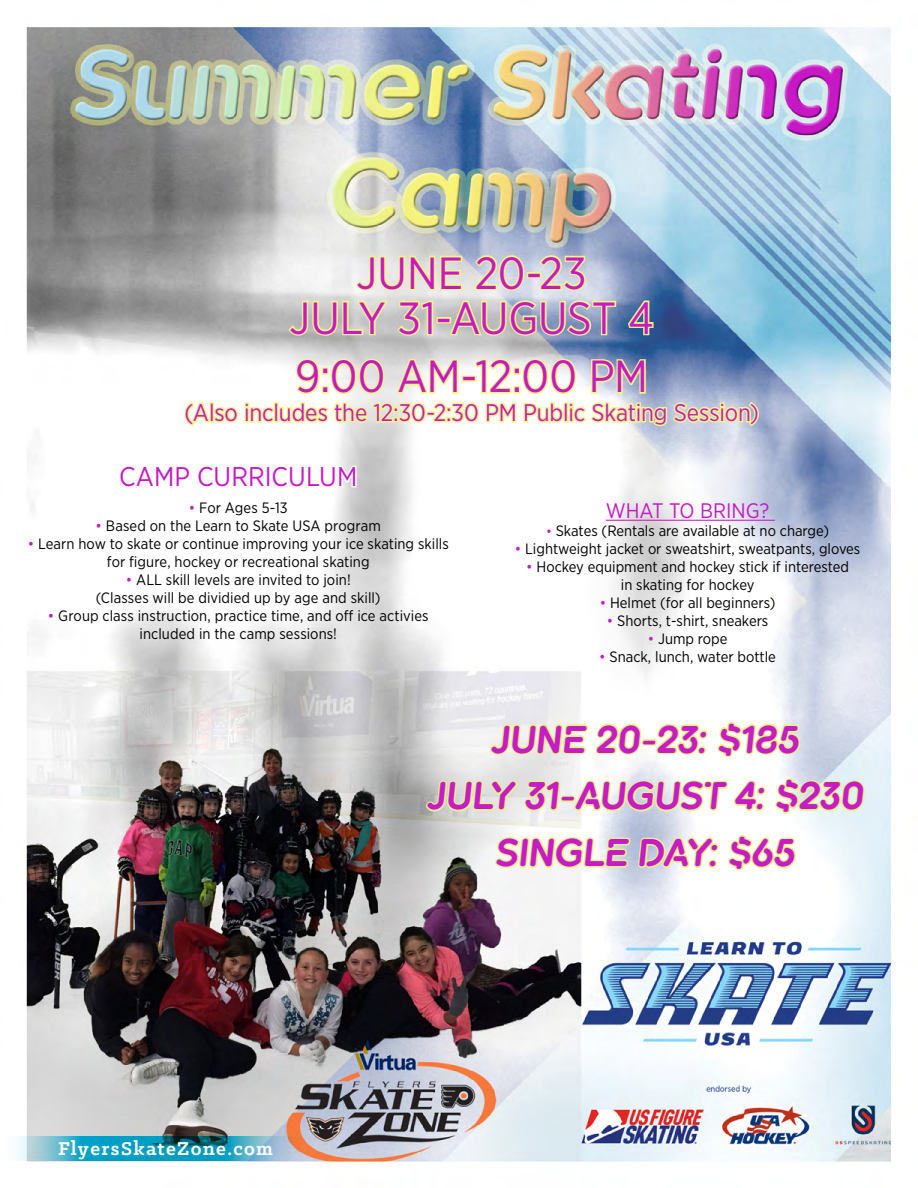
<style>
.page{position:relative;width:918px;height:1188px;background:#fff}
.page>*{position:absolute;margin:0;border:0;box-sizing:border-box;transform-origin:0 0}
.t1{font:45px/45px "Gotham Narrow";color:#c71ac4;text-align:center}
.t2{font:45px "Gotham Narrow";letter-spacing:-.01em;color:#c61ac4}
.t3{font:italic 700 36px/56.7px "Kroppen Round W01";color:#c71bc5;text-align:center}
.t4{font:27px "Gotham Narrow";color:#c519c5}
.t5{font:24px "Gotham Narrow";letter-spacing:-.005em;color:#c61ac4}
.t6{font:700 21px "Klinic Slab";letter-spacing:.065em;color:#fff}
.t7{font:21px "Gotham Narrow";color:#c51bc4}
.t8{font:15px/18px "Gotham Narrow";color:#000;text-align:center}
.s1{color:#b919b7}
.s2{color:#c318bf}
.s3{color:#c519c5}
.s4{color:#c719c6}
.s5{font-size:13.5px;color:#c519c5}
.s6{color:#c61ac4}
.s7{color:#c519c3}
.s8{color:#c51bc4}
.s9{color:#c619c3}
</style>
<div class="page">
<img style="left:26px;top:27px;width:866px;height:1135px">
<svg style="left:354px;top:253px;width:110px;height:39px;background:#eaebbd"></svg>
<svg style="left:473px;top:254px;width:53px;height:38px;background:#dde2bb"></svg>
<div style="left:527px;top:272px;width:15px;height:6px;border:3px solid #f3f588"></div>
<svg style="left:537px;top:254px;width:50px;height:38px;background:#dce1b9"></svg>
<svg style="left:287px;top:299px;width:148px;height:38px;background:#d6d7af"></svg>
<div style="left:437px;top:317px;width:14px;height:6px;border:3px solid #f3f588"></div>
<svg style="left:448px;top:298px;width:170px;height:40px;background:#c4cbad"></svg>
<svg style="left:626px;top:298px;width:29px;height:39px"></svg>
<svg style="left:183px;top:356px;width:577px;height:72px"></svg>
<svg style="left:16px;top:1136px;width:293px;height:25px;background:#44a5bc"></svg>
<svg style="left:424px;top:667px;width:442px;height:257px"></svg>
<svg style="left:118px;top:460px;width:240px;height:30px"></svg>
<hr style="left:606px;top:520px;width:169px;height:1px;background:#c51bc4">
<h1 class="t1" style="left:289px;top:250px;width:366px">JUNE 20-23<br>JULY 31-AUGUST 4</h1>
<h1 class="t2" style="left:295px;top:348px;width:354px">9:00 AM-12:00 PM</h1>
<h3 class="t5" style="left:185px;top:398px;width:576px">(Also includes the 12:30-2:30 PM Public Skating Session)</h3>
<h3 class="t4" style="left:119px;top:460px;width:240px">CAMP CURRICULUM</h3>
<p class="t8" style="left:189px;top:498px;width:100px"><span class="s1">•</span> For Ages 5-13</p>
<p class="t8" style="left:96px;top:516px;width:287px"><span class="s2">•</span> Based on the Learn to Skate USA program</p>
<p class="t8" style="left:28px;top:534px;width:423px"><span class="s3">•</span> Learn how to skate or continue improving your ice skating skills for figure, hockey or recreational skating</p>
<p class="t8" style="left:96px;top:570px;width:286px"><span class="s4">•</span> ALL skill levels are invited to join!<br>(Classes will be dividied up by age and skill)</p>
<p class="t8" style="left:48px;top:606px;width:382px"><span class="s2">•</span> Group class instruction, practice time, and off ice activies included in the camp sessions!</p>
<h3 class="t7" style="left:606px;top:498px;width:165px">WHAT TO BRING?</h3>
<p class="t8" style="left:546px;top:522px;width:285px"><span class="s5">•</span> Skates (Rentals are available at no charge)</p>
<p class="t8" style="left:515px;top:540px;width:347px"><span class="s6">•</span> Lightweight jacket or sweatshirt, sweatpants, gloves</p>
<p class="t8" style="left:526px;top:558px;width:324px"><span class="s7">•</span> Hockey equipment and hockey stick if interested in skating for hockey</p>
<p class="t8" style="left:600px;top:594px;width:177px"><span class="s8">•</span> Helmet (for all beginners)</p>
<p class="t8" style="left:607px;top:612px;width:163px"><span class="s9">•</span> Shorts, t-shirt, sneakers</p>
<p class="t8" style="left:648px;top:630px;width:81px"><span class="s9">•</span> Jump rope</p>
<p class="t8" style="left:599px;top:648px;width:178px"><span class="s9">•</span> Snack, lunch, water bottle</p>
<h3 class="t6" style="left:58px;top:1134px;width:216px">FlyersSkateZone.com</h3>
<h2 class="t3" style="left:426px;top:711px;width:438px">JUNE 20-23: $185<br>JULY 31-AUGUST 4: $230<br>SINGLE DAY: $65</h2>
</div>
